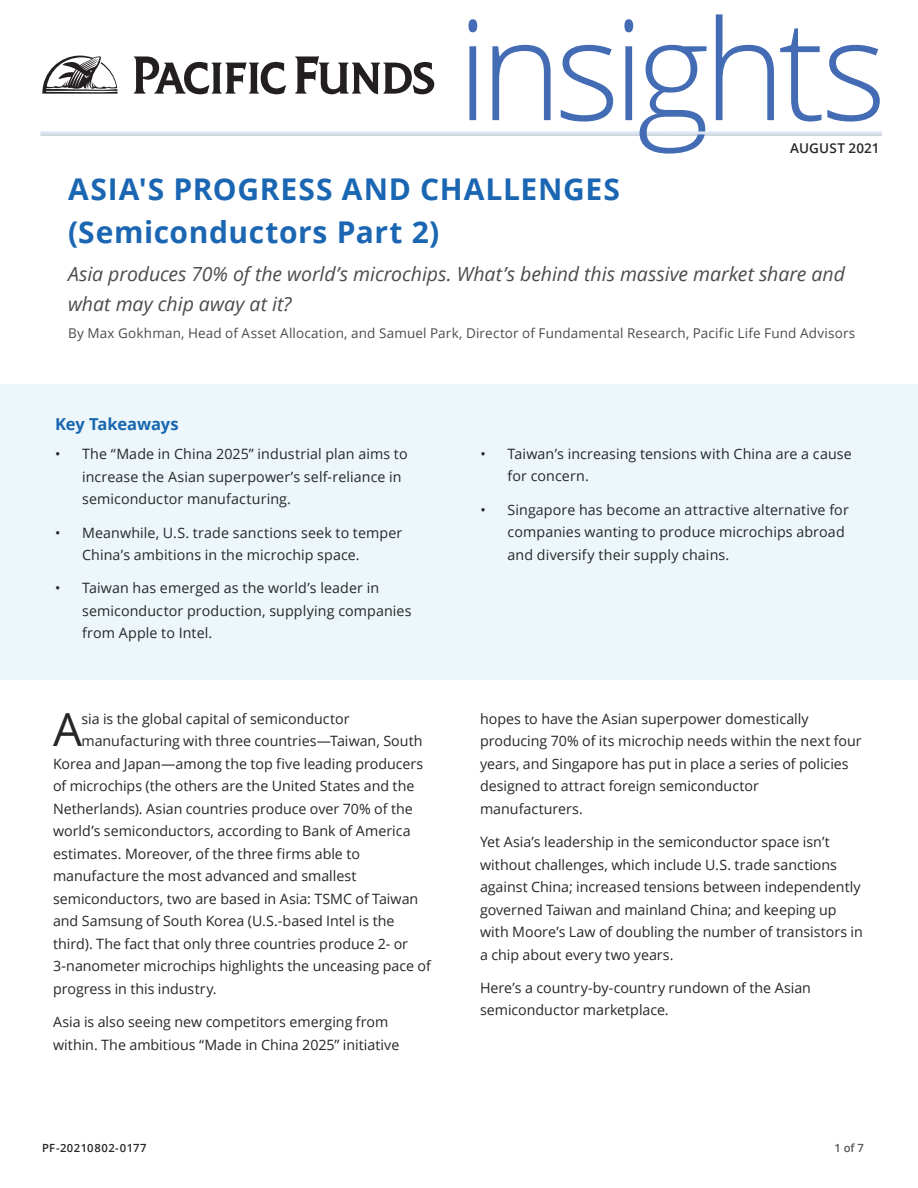
<style>
.page{position:relative;width:918px;height:1188px;background:#fff}
.page>*{position:absolute;margin:0;border:0;box-sizing:border-box;transform-origin:0 0}
.t1{font:300 139.2px "Open Sans";letter-spacing:-.05em;color:#436cb5}
.BODY{font:45.75px "Open Sans";color:#252827}
.Headline_Primary1{font:700 30px "Open Sans";letter-spacing:.02em;color:#1a66b2}
.Byline{font:italic 19.5px/30px "Open Sans";letter-spacing:-.005em;color:#4b4c4d}
.SECTION_TITLE_QUESTI{font:700 16.5px "Open Sans";letter-spacing:-.005em;color:#1766af}
.BODY-2{font:14.25px/22.5px "Open Sans";color:#252827}
.Byline-2{font:13.5px "Open Sans";letter-spacing:.01em;color:#4b4c4d}
.t2{font:600 13.5px "Open Sans";letter-spacing:.01em;color:#252827}
.PROJECT_NUMBER{font:600 11.25px "Open Sans";letter-spacing:.04em;color:#252827}
.PAGE_NUMBERS{font:600 11.25px "Open Sans";color:#57585a}
</style>
<div class="page">
<div style="left:0;top:384px;width:918px;height:296px;background:#edf6fb"></div>
<hr style="left:670px;top:133px;width:212px;height:3px;background:#ccd2d9">
<hr style="left:40px;top:133px;width:655px;height:3px;background:#ccd2d9">
<svg style="left:42px;top:56px;width:76px;height:38px"></svg>
<svg style="left:134px;top:56px;width:152px;height:38px"></svg>
<svg style="left:295px;top:56px;width:139px;height:38px"></svg>
<hr style="left:40px;top:131px;width:611px;height:3px;background:#dbe5f4">
<hr style="left:651px;top:131px;width:231px;height:3px;background:#dbe5f4">
<p class="t1" style="left:457px;top:-26px;width:431px">insights</p>
<p class="t2" style="left:790px;top:139px;width:91px">AUGUST 2021</p>
<p class="Headline_Primary1" style="left:68px;top:168px;width:553px">ASIA'S PROGRESS AND CHALLENGES</p>
<p class="Headline_Primary1" style="left:68px;top:211px;width:373px">(Semiconductors Part 2)</p>
<p class="Byline" style="left:68px;top:258px;width:778px">Asia produces 70% of the world’s microchips. What’s behind this massive market share and what may chip away at it?</p>
<p class="Byline-2" style="left:68px;top:324px;width:789px">By Max Gokhman, Head of Asset Allocation, and Samuel Park, Director of Fundamental Research, Pacific Life Fund Advisors</p>
<p class="SECTION_TITLE_QUESTI" style="left:55px;top:412px;width:125px">Key Takeaways</p>
<p class="BODY-2" style="left:82px;top:442px;width:327px;text-indent:-27px">• The “Made in China 2025” industrial plan aims to increase the Asian superpower’s self-reliance in semiconductor manufacturing.</p>
<p class="BODY-2" style="left:82px;top:521px;width:322px;text-indent:-27px">• Meanwhile, U.S. trade sanctions seek to temper<br>China’s ambitions in the microchip space.</p>
<p class="BODY-2" style="left:82px;top:577px;width:331px;text-indent:-27px">• Taiwan has emerged as the world’s leader in semiconductor production, supplying companies from Apple to Intel.</p>
<p class="BODY" style="left:53px;top:698px;width:30px">A</p>
<p class="BODY-2" style="left:82px;top:707px;width:270px">sia is the global capital of semiconductor</p>
<p class="BODY-2" style="left:82px;top:729px;width:343px">manufacturing with three countries—Taiwan, South</p>
<p class="BODY-2" style="left:53px;top:752px;width:372px">Korea and Japan—among the top five leading producers</p>
<p class="BODY-2" style="left:53px;top:774px;width:363px">of microchips (the others are the United States and the</p>
<p class="BODY-2" style="left:53px;top:797px;width:361px">Netherlands). Asian countries produce over 70% of the</p>
<p class="BODY-2" style="left:53px;top:819px;width:359px">world’s semiconductors, according to Bank of America</p>
<p class="BODY-2" style="left:53px;top:842px;width:308px">estimates. Moreover, of the three firms able to</p>
<p class="BODY-2" style="left:53px;top:864px;width:305px">manufacture the most advanced and smallest</p>
<p class="BODY-2" style="left:53px;top:887px;width:367px">semiconductors, two are based in Asia: TSMC of Taiwan</p>
<p class="BODY-2" style="left:53px;top:909px;width:343px">and Samsung of South Korea (U.S.-based Intel is the</p>
<p class="BODY-2" style="left:53px;top:932px;width:357px">third). The fact that only three countries produce 2- or</p>
<p class="BODY-2" style="left:53px;top:954px;width:379px">3-nanometer microchips highlights the unceasing pace of</p>
<p class="BODY-2" style="left:53px;top:977px;width:165px">progress in this industry.</p>
<p class="BODY-2" style="left:53px;top:1010px;width:348px">Asia is also seeing new competitors emerging from within. The ambitious “Made in China 2025” initiative</p>
<p class="PROJECT_NUMBER" style="left:42px;top:1141px;width:106px">PF-20210802-0177</p>
<p class="BODY-2" style="left:508px;top:442px;width:346px;text-indent:-27px">• Taiwan’s increasing tensions with China are a cause for concern.</p>
<p class="BODY-2" style="left:508px;top:498px;width:343px;text-indent:-27px">• Singapore has become an attractive alternative for companies wanting to produce microchips abroad and diversify their supply chains.</p>
<p class="BODY-2" style="left:480px;top:707px;width:383px">hopes to have the Asian superpower domestically producing 70% of its microchip needs within the next four years, and Singapore has put in place a series of policies designed to attract foreign semiconductor manufacturers.</p>
<p class="BODY-2" style="left:480px;top:830px;width:384px">Yet Asia’s leadership in the semiconductor space isn’t without challenges, which include U.S. trade sanctions against China; increased tensions between independently governed Taiwan and mainland China; and keeping up with Moore’s Law of doubling the number of transistors in a chip about every two years.</p>
<p class="BODY-2" style="left:480px;top:976px;width:333px">Here’s a country-by-country rundown of the Asian semiconductor marketplace.</p>
<p class="PAGE_NUMBERS" style="left:834px;top:1141px;width:31px">1 of 7</p>
</div>
